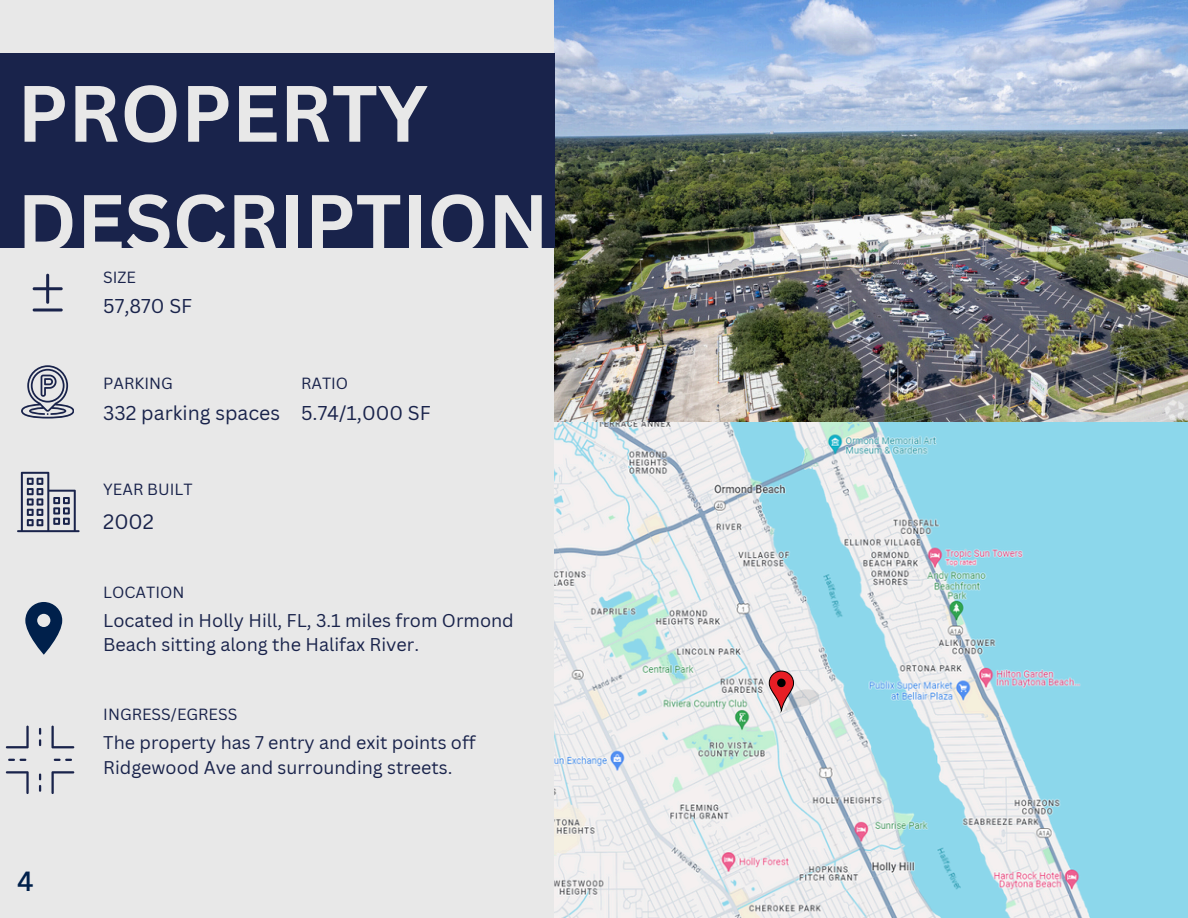
<style>
.page{position:relative;width:1188px;height:918px;background:#e8e8e8}
.page>*{position:absolute;margin:0;border:0;box-sizing:border-box;transform-origin:0 0}
.t1{font:700 78px/109.2px "Canva Sans";color:#e8e8e8}
.t2{font:500 27px "Canva Sans";color:#00204b}
.t3{font:20.25px "Canva Sans";color:#19234b}
.t4{font:19.5px "Canva Sans";color:#19234b}
.t5{font:18px/24.8px "Canva Sans";color:#19234b}
.t6{font:17.85px/24.8px "Canva Sans";color:#19234b}
.t7{font:15.75px "Canva Sans";color:#19234b}
</style>
<div class="page">
<img style="left:554px;top:0;width:634px;height:918px">
<div style="left:0;top:53px;width:555px;height:194px;background:#19234b"></div>
<svg style="left:21px;top:365px;width:53px;height:53px"></svg>
<svg style="left:33px;top:274px;width:30px;height:38px"></svg>
<svg style="left:17px;top:472px;width:63px;height:60px"></svg>
<svg style="left:51px;top:726px;width:23px;height:22px"></svg>
<svg style="left:6px;top:726px;width:23px;height:22px"></svg>
<svg style="left:6px;top:771px;width:23px;height:23px"></svg>
<svg style="left:51px;top:771px;width:23px;height:23px"></svg>
<svg style="left:39px;top:728px;width:2px;height:18px"></svg>
<svg style="left:39px;top:774px;width:2px;height:18px"></svg>
<svg style="left:54px;top:759px;width:18px;height:2px"></svg>
<svg style="left:8px;top:759px;width:18px;height:2px"></svg>
<svg style="left:769px;top:670px;width:50px;height:43px"></svg>
<svg style="left:25px;top:602px;width:37px;height:53px"></svg>
<p class="t1" style="left:17px;top:57px;width:533px">PROPERTY<br>DESCRIPTION</p>
<p class="t7" style="left:103px;top:266px;width:34px">SIZE</p>
<p class="t4" style="left:103px;top:292px;width:91px">57,870 SF</p>
<h3 class="t7" style="left:103px;top:372px;width:71px">PARKING</h3>
<h2 class="t4" style="left:103px;top:399px;width:178px">332 parking spaces</h2>
<p class="t7" style="left:301px;top:372px;width:49px">RATIO</p>
<h3 class="t4" style="left:301px;top:399px;width:131px">5.74/1,000 SF</h3>
<h2 class="t7" style="left:103px;top:478px;width:91px">YEAR BUILT</h2>
<p class="t3" style="left:103px;top:507px;width:52px">2002</p>
<p class="t7" style="left:103px;top:581px;width:83px">LOCATION</p>
<p class="t5" style="left:103px;top:607px;width:412px">Located in Holly Hill, FL, 3.1 miles from Ormond<br>Beach sitting along the Halifax River.</p>
<p class="t7" style="left:103px;top:703px;width:136px">INGRESS/EGRESS</p>
<p class="t2" style="left:17px;top:862px;width:18px">4</p>
<h1 class="t6" style="left:103px;top:730px;width:374px">The property has 7 entry and exit points off<br>Ridgewood Ave and surrounding streets.</h1>
</div>
